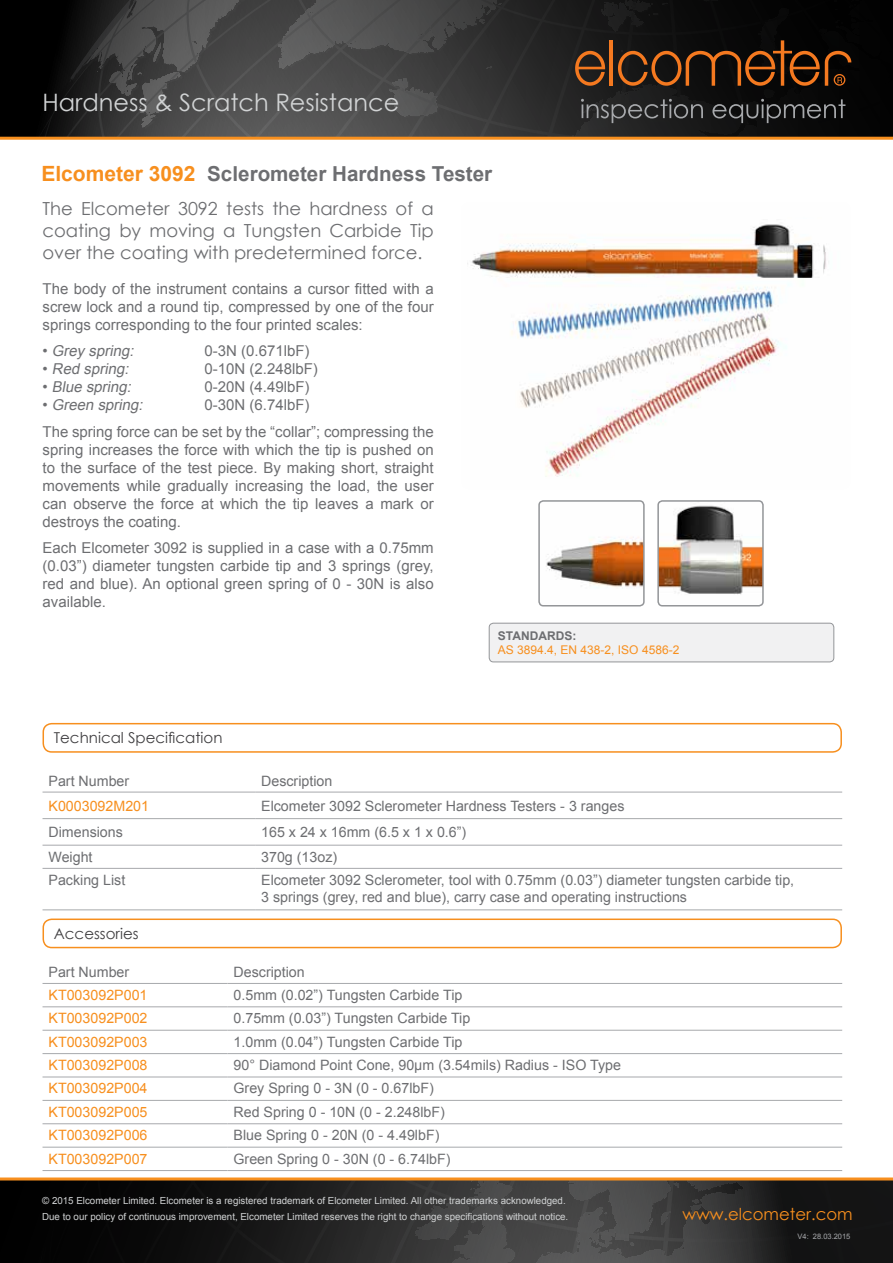
<style>
.page{position:relative;width:893px;height:1263px;background:#fff}
.page>*{position:absolute;margin:0;border:0;box-sizing:border-box;transform-origin:0 0}
.t1{font:24px "Century Gothic";color:#d1d3d4}
.t2{font:700 20.7px "Arial";color:#6d6e71}
.t3{font:18px/21.6px "Century Gothic";color:#6d6e71;text-align:justify}
.t4{font:16.5px "Century Gothic";color:#f78f1e}
.t5{font:15px/18px "Arial";color:#6d6e71;text-align:justify}
.t6{font:italic 15px "Arial";color:#6d6e71}
.t7{font:15px "Century Gothic";color:#414042}
.t8{font:14.25px/17.1px "Arial";color:#6d6e71}
.t9{font:14.25px "Arial";color:#f78f1e}
.t10{font:12px "Arial";color:#f78f1e}
.t11{font:700 12px "Arial";color:#6d6e71}
.t12{font:9.75px/15.9px "Arial";color:#d1d3d4}
.t13{font:7.5px "Arial";color:#a7a9ac}
.s1{font-size:21px;color:#f78f1e}
.s2{font-style:normal}
</style>
<div class="page">
<div style="left:0;top:0;width:893px;height:138px;background:#000"></div>
<svg style="left:34px;top:0;width:859px;height:137px;background:#373737"></svg>
<hr style="left:609px;top:40px;width:4px;height:46px;background:#f47920">
<svg style="left:575px;top:51px;width:30px;height:35px"></svg>
<svg style="left:618px;top:0;width:275px;height:86px"></svg>
<svg style="left:581px;top:99px;width:264px;height:24px"></svg>
<hr style="left:0;top:137px;width:893px;height:3px;background:#f78f1e">
<svg style="left:0;top:1180px;width:893px;height:83px;background:#272626"></svg>
<hr style="left:0;top:1177px;width:893px;height:3px;background:#f78f1e">
<div style="left:43px;top:723px;width:799px;height:30px;border:2px solid #f78f1e;border-radius:9px"></div>
<hr style="left:43px;top:818px;width:212px;height:1px;background:#a7a9ac">
<hr style="left:255px;top:818px;width:587px;height:1px;background:#a7a9ac">
<hr style="left:43px;top:845px;width:212px;height:1px;background:#a7a9ac">
<hr style="left:255px;top:845px;width:587px;height:1px;background:#a7a9ac">
<hr style="left:43px;top:868px;width:212px;height:1px;background:#a7a9ac">
<hr style="left:255px;top:868px;width:587px;height:1px;background:#a7a9ac">
<hr style="left:43px;top:910px;width:212px;height:1px;background:#a7a9ac">
<hr style="left:255px;top:910px;width:587px;height:1px;background:#a7a9ac">
<hr style="left:43px;top:792px;width:212px;height:1px;background:#a7a9ac">
<hr style="left:255px;top:792px;width:587px;height:1px;background:#a7a9ac">
<div style="left:43px;top:918px;width:799px;height:30px;border:2px solid #f78f1e;border-radius:9px"></div>
<hr style="left:43px;top:983px;width:185px;height:1px;background:#a7a9ac">
<hr style="left:228px;top:983px;width:614px;height:1px;background:#a7a9ac">
<hr style="left:43px;top:1006px;width:185px;height:1px;background:#a7a9ac">
<hr style="left:228px;top:1006px;width:614px;height:1px;background:#a7a9ac">
<hr style="left:43px;top:1030px;width:185px;height:1px;background:#a7a9ac">
<hr style="left:228px;top:1030px;width:614px;height:1px;background:#a7a9ac">
<hr style="left:43px;top:1053px;width:185px;height:1px;background:#a7a9ac">
<hr style="left:228px;top:1053px;width:614px;height:1px;background:#a7a9ac">
<hr style="left:43px;top:1077px;width:185px;height:1px;background:#a7a9ac">
<hr style="left:228px;top:1077px;width:614px;height:1px;background:#a7a9ac">
<hr style="left:43px;top:1100px;width:185px;height:1px;background:#a7a9ac">
<hr style="left:228px;top:1100px;width:614px;height:1px;background:#a7a9ac">
<hr style="left:43px;top:1123px;width:185px;height:1px;background:#a7a9ac">
<hr style="left:228px;top:1123px;width:614px;height:1px;background:#a7a9ac">
<hr style="left:43px;top:1147px;width:185px;height:1px;background:#a7a9ac">
<hr style="left:228px;top:1147px;width:614px;height:1px;background:#a7a9ac">
<hr style="left:43px;top:1170px;width:185px;height:1px;background:#a7a9ac">
<hr style="left:228px;top:1170px;width:614px;height:1px;background:#a7a9ac">
<img style="left:546px;top:537px;width:96px;height:52px">
<div style="left:538px;top:500px;width:107px;height:106px;border:2px solid #939598;border-radius:4px"></div>
<img style="left:660px;top:505px;width:103px;height:101px">
<div style="left:657px;top:500px;width:107px;height:106px;border:2px solid #939598;border-radius:4px"></div>
<div style="left:489px;top:623px;width:345px;height:39px;background:#f1f1f2;border-radius:4px"></div>
<div style="left:489px;top:623px;width:345px;height:39px;border:1px solid #939598;border-radius:4px"></div>
<img style="left:511px;top:245px;width:315px;height:232px">
<img style="left:467px;top:224px;width:355px;height:54px">
<h1 class="t1" style="left:43px;top:86px;width:358px">Hardness &amp; Scratch Resistance</h1>
<h2 class="t2" style="left:41px;top:160px;width:452px"><span class="s1">Elcometer 3092</span> Sclerometer Hardness Tester</h2>
<p class="t3" style="left:43px;top:198px;width:393px">The Elcometer 3092 tests the hardness of a coating by moving a Tungsten Carbide Tip over the coating with predetermined force.</p>
<p class="t5" style="left:43px;top:280px;width:393px">The body of the instrument contains a cursor fitted with a screw lock and a round tip, compressed by one of the four springs corresponding to the four printed scales:</p>
<p class="t6" style="left:43px;top:341px;width:96px"><span class="s2">•</span> Grey spring:</p>
<p class="t5" style="left:205px;top:342px;width:107px">0-3N (0.671lbF)</p>
<p class="t6" style="left:43px;top:359px;width:91px"><span class="s2">•</span> Red spring:</p>
<p class="t5" style="left:205px;top:360px;width:115px">0-10N (2.248lbF)</p>
<p class="t6" style="left:43px;top:377px;width:94px"><span class="s2">•</span> Blue spring:</p>
<p class="t5" style="left:205px;top:378px;width:107px">0-20N (4.49lbF)</p>
<p class="t6" style="left:43px;top:395px;width:105px"><span class="s2">•</span> Green spring:</p>
<p class="t5" style="left:43px;top:392px;width:393px;line-height:26.5px;text-indent:162px">0-30N (6.74lbF)<br>The spring force can be set by the “collar”; compressing the</p>
<p class="t5" style="left:43px;top:441px;width:393px">spring increases the force with which the tip is pushed on to the surface of the test piece. By making short, straight movements while gradually increasing the load, the user can observe the force at which the tip leaves a mark or destroys the coating.</p>
<p class="t5" style="left:43px;top:539px;width:393px">Each Elcometer 3092 is supplied in a case with a 0.75mm (0.03”) diameter tungsten carbide tip and 3 springs (grey, red and blue). An optional green spring of 0 - 30N is also available.</p>
<p class="t11" style="left:498px;top:627px;width:80px">STANDARDS:</p>
<p class="t10" style="left:498px;top:642px;width:183px">AS 3894.4, EN 438-2, ISO 4586-2</p>
<p class="t7" style="left:54px;top:727px;width:170px">Technical Specification</p>
<p class="t8" style="left:49px;top:773px;width:82px">Part Number</p>
<p class="t8" style="left:261px;top:773px;width:73px">Description</p>
<p class="t9" style="left:49px;top:796px;width:102px">K0003092M201</p>
<p class="t8" style="left:261px;top:797px;width:365px">Elcometer 3092 Sclerometer Hardness Testers - 3 ranges</p>
<p class="t8" style="left:49px;top:824px;width:76px">Dimensions</p>
<p class="t8" style="left:261px;top:824px;width:207px">165 x 24 x 16mm (6.5 x 1 x 0.6”)</p>
<p class="t8" style="left:49px;top:848px;width:46px">Weight</p>
<p class="t8" style="left:261px;top:848px;width:78px">370g (13oz)</p>
<p class="t8" style="left:49px;top:871px;width:78px">Packing List</p>
<p class="t8" style="left:261px;top:871px;width:535px">Elcometer 3092 Sclerometer, tool with 0.75mm (0.03”) diameter tungsten carbide tip,<br>3 springs (grey, red and blue), carry case and operating instructions</p>
<p class="t7" style="left:54px;top:923px;width:86px">Accessories</p>
<p class="t8" style="left:49px;top:964px;width:82px">Part Number</p>
<p class="t8" style="left:234px;top:964px;width:73px">Description</p>
<p class="t9" style="left:49px;top:985px;width:101px">KT003092P001</p>
<p class="t8" style="left:234px;top:986px;width:230px">0.5mm (0.02”) Tungsten Carbide Tip</p>
<p class="t9" style="left:49px;top:1009px;width:101px">KT003092P002</p>
<p class="t8" style="left:234px;top:1010px;width:238px">0.75mm (0.03”) Tungsten Carbide Tip</p>
<p class="t9" style="left:49px;top:1032px;width:101px">KT003092P003</p>
<p class="t8" style="left:234px;top:1033px;width:230px">1.0mm (0.04”) Tungsten Carbide Tip</p>
<p class="t9" style="left:49px;top:1056px;width:101px">KT003092P008</p>
<p class="t8" style="left:234px;top:1056px;width:389px">90° Diamond Point Cone, 90μm (3.54mils) Radius - ISO Type</p>
<p class="t9" style="left:49px;top:1079px;width:101px">KT003092P004</p>
<p class="t8" style="left:234px;top:1080px;width:202px">Grey Spring 0 - 3N (0 - 0.67lbF)</p>
<p class="t9" style="left:49px;top:1102px;width:101px">KT003092P005</p>
<p class="t8" style="left:234px;top:1103px;width:213px">Red Spring 0 - 10N (0 - 2.248lbF)</p>
<p class="t9" style="left:49px;top:1126px;width:101px">KT003092P006</p>
<p class="t8" style="left:234px;top:1127px;width:207px">Blue Spring 0 - 20N (0 - 4.49lbF)</p>
<p class="t9" style="left:49px;top:1149px;width:101px">KT003092P007</p>
<p class="t8" style="left:234px;top:1150px;width:218px">Green Spring 0 - 30N (0 - 6.74lbF)</p>
<p class="t12" style="left:42px;top:1192px;width:528px">© 2015 Elcometer Limited. Elcometer is a registered trademark of Elcometer Limited. All other trademarks acknowledged.<br>Due to our policy of continuous improvement, Elcometer Limited reserves the right to change specifications without notice.</p>
<p class="t4" style="left:682px;top:1202px;width:172px">www.elcometer.com</p>
<p class="t13" style="left:797px;top:1231px;width:54px">V4: 28.03.2015</p>
</div>
